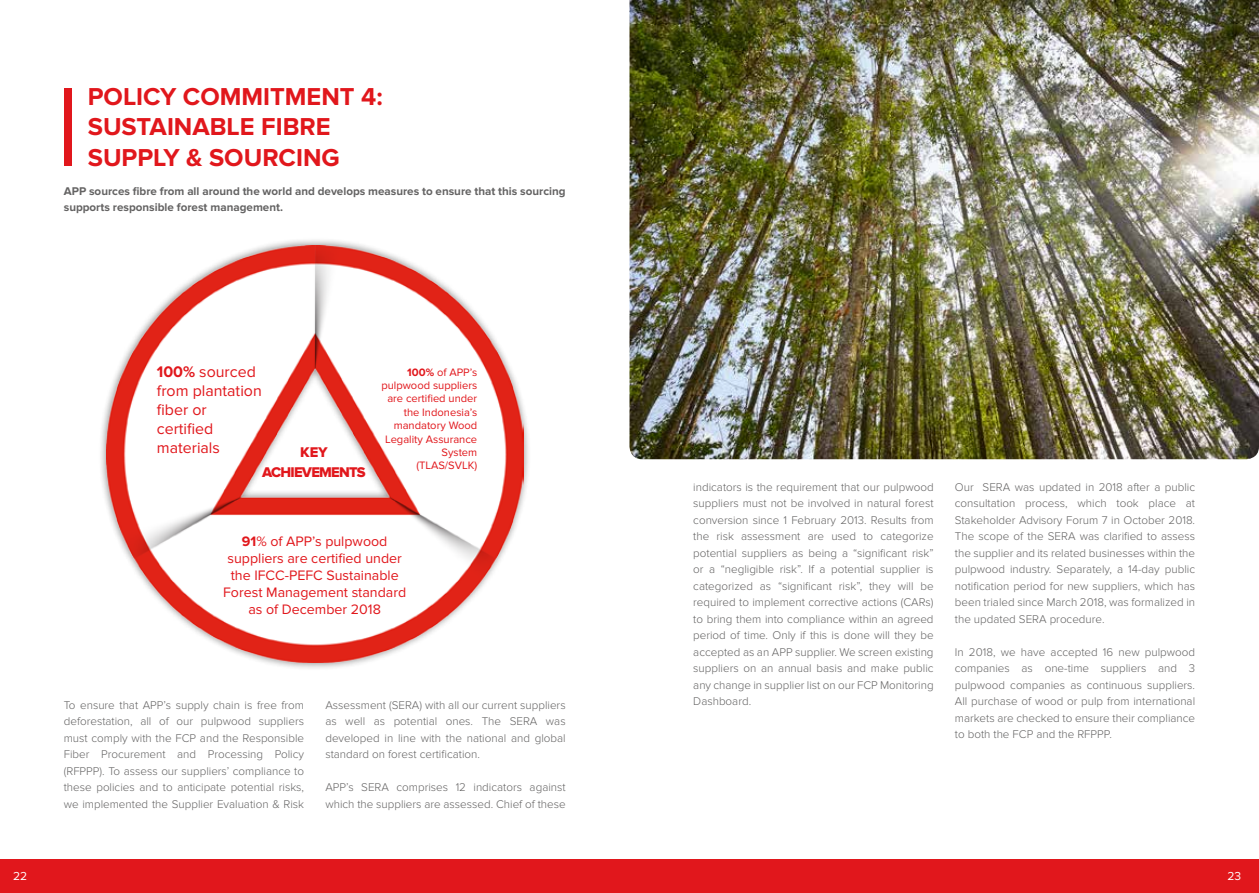
<style>
.page{position:relative;width:1259px;height:893px;background:#fff}
.page>*{position:absolute;margin:0;border:0;box-sizing:border-box;transform-origin:0 0}
.t1{font:700 25.35px/30.5px "Proxima Nova";color:#e1171c}
.t2{font:15.9px/19px "Proxima Nova";color:#e1171c}
.t3{font:14.55px/19.5px "Proxima Nova Extrabld";letter-spacing:-.05em;color:#e1171c;text-align:center}
.t4{font:14.25px/17.1px "Proxima Nova";color:#e1171c;text-align:center}
.t5{font:12px "Proxima Nova";color:#fff}
.t6{font:300 11.7px/16.5px "Proxima Nova";color:#646363;text-align:justify}
.t7{font:700 11.7px/16.5px "Proxima Nova";color:#646363}
.t8{font:11.1px/13.4px "Proxima Nova";color:#e1171c;text-align:right}
.s1{font-weight:700}
</style>
<div class="page">
<div style="left:64px;top:88px;width:7px;height:78px;background:#e1171c"></div>
<div style="left:98px;top:237px;width:433px;height:433px;background:#000;opacity:.5"></div>
<img style="left:106px;top:246px;width:417px;height:417px">
<div style="left:0;top:860px;width:1259px;height:33px;background:#e1171c"></div>
<img style="left:629px;top:0;width:630px;height:459px">
<h1 class="t1" style="left:88px;top:82px;width:296px">POLICY COMMITMENT 4:<br>SUSTAINABLE FIBRE<br>SUPPLY &amp; SOURCING</h1>
<p class="t7" style="left:64px;top:183px;width:503px">APP sources fibre from all around the world and develops measures to ensure that this sourcing supports responsible forest management.</p>
<h2 class="t2" style="left:157px;top:362px;width:106px"><span class="s1">100%</span> sourced from plantation fiber or certified materials</h2>
<p class="t3" style="left:262px;top:443px;width:105px">KEY<br>ACHIEVEMENTS</p>
<p class="t8" style="left:381px;top:365px;width:97px"><span class="s1">100%</span> of APP’s pulpwood suppliers are certified under the Indonesia’s mandatory Wood<br>Legality Assurance<br>System (TLAS/SVLK)</p>
<p class="t4" style="left:223px;top:533px;width:185px"><span class="s1">91</span>% of APP’s pulpwood suppliers are certified under the IFCC-PEFC Sustainable<br>Forest Management standard as of December 2018</p>
<p class="t6" style="left:64px;top:697px;width:242px">To ensure that APP’s supply chain is free from deforestation, all of our pulpwood suppliers must comply with the FCP and the Responsible Fiber Procurement and Processing Policy (RFPPP). To assess our suppliers’ compliance to these policies and to anticipate potential risks, we implemented the Supplier Evaluation &amp; Risk</p>
<p class="t6" style="left:325px;top:697px;width:242px">Assessment (SERA) with all our current suppliers as well as potential ones. The SERA was developed in line with the national and global standard on forest certification.</p>
<p class="t6" style="left:325px;top:779px;width:242px">APP’s SERA comprises 12 indicators against which the suppliers are assessed. Chief of these</p>
<p class="t6" style="left:693px;top:479px;width:242px">indicators is the requirement that our pulpwood suppliers must not be involved in natural forest conversion since 1 February 2013. Results from the risk assessment are used to categorize potential suppliers as being a “significant risk” or a “negligible risk”. If a potential supplier is categorized as “significant risk”, they will be required to implement corrective actions (CARs) to bring them into compliance within an agreed period of time. Only if this is done will they be accepted as an APP supplier. We screen existing suppliers on an annual basis and make public any change in supplier list on our FCP Monitoring Dashboard.</p>
<p class="t6" style="left:955px;top:479px;width:242px">Our SERA was updated in 2018 after a public consultation process, which took place at Stakeholder Advisory Forum 7 in October 2018.<br>The scope of the SERA was clarified to assess the supplier and its related businesses within the pulpwood industry. Separately, a 14-day public notification period for new suppliers, which has been trialed since March 2018, was formalized in the updated SERA procedure.</p>
<p class="t6" style="left:955px;top:644px;width:242px">In 2018, we have accepted 16 new pulpwood companies as one-time suppliers and 3 pulpwood companies as continuous suppliers.<br>All purchase of wood or pulp from international markets are checked to ensure their compliance to both the FCP and the RFPPP.</p>
<p class="t5" style="left:13px;top:869px;width:16px">22</p>
<p class="t5" style="left:1227px;top:869px;width:15px">23</p>
</div>
